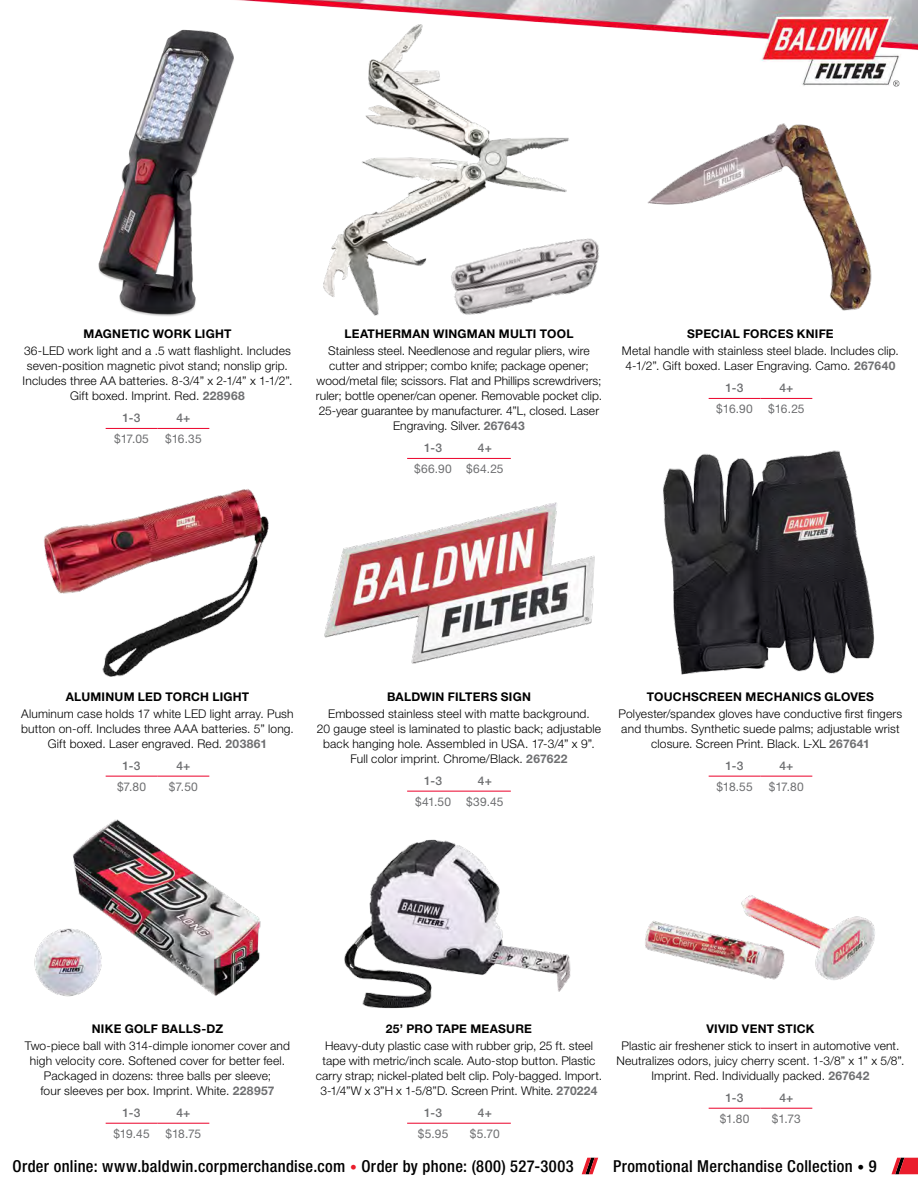
<style>
.page{position:relative;width:918px;height:1188px;background:#fff}
.page>*{position:absolute;margin:0;border:0;box-sizing:border-box;transform-origin:0 0}
.t1{font:500 condensed 16.5px "Helvetica Neue LT Std";letter-spacing:.02em;color:#000}
.t2{font:300 12px/15px "Helvetica Neue LT Std";letter-spacing:.01em;color:#000;text-align:center}
.t3{font:700 12px "Helvetica Neue LT Std";letter-spacing:.02em;color:#000}
.t4{font:12px "Helvetica Neue LT Std";letter-spacing:.01em;color:#6e6f71}
.t5{font:500 12px "Helvetica Neue LT Std";color:#6e6f71}
.s1{font-weight:700;color:#6e6f71}
.s2{font-size:13.5px;color:#ea1d2c}
.s3{font-size:13.5px}
</style>
<div class="page">
<img style="left:105px;top:0;width:813px;height:1175px">
<svg style="left:582px;top:1158px;width:16px;height:16px"></svg>
<svg style="left:892px;top:1158px;width:26px;height:16px"></svg>
<img style="left:98px;top:25px;width:188px;height:292px">
<hr style="left:106px;top:428px;width:52px;height:1px;background:#eb0029">
<hr style="left:158px;top:428px;width:51px;height:1px;background:#eb0029">
<hr style="left:407px;top:458px;width:52px;height:1px;background:#eb0029">
<hr style="left:459px;top:458px;width:52px;height:1px;background:#eb0029">
<hr style="left:709px;top:398px;width:52px;height:1px;background:#eb0029">
<hr style="left:760px;top:398px;width:52px;height:1px;background:#eb0029">
<hr style="left:709px;top:776px;width:52px;height:1px;background:#eb0029">
<hr style="left:760px;top:776px;width:52px;height:1px;background:#eb0029">
<img style="left:44px;top:460px;width:225px;height:232px">
<hr style="left:106px;top:776px;width:52px;height:1px;background:#eb0029">
<hr style="left:158px;top:776px;width:51px;height:1px;background:#eb0029">
<hr style="left:407px;top:1123px;width:52px;height:1px;background:#eb0029">
<hr style="left:459px;top:1123px;width:52px;height:1px;background:#eb0029">
<hr style="left:709px;top:1108px;width:52px;height:1px;background:#eb0029">
<hr style="left:760px;top:1108px;width:52px;height:1px;background:#eb0029">
<img style="left:651px;top:446px;width:233px;height:233px">
<img style="left:644px;top:98px;width:233px;height:233px">
<img style="left:286px;top:20px;width:301px;height:301px">
<img style="left:435px;top:187px;width:193px;height:193px">
<img style="left:34px;top:817px;width:232px;height:197px">
<hr style="left:106px;top:1123px;width:52px;height:1px;background:#eb0029">
<hr style="left:158px;top:1123px;width:51px;height:1px;background:#eb0029">
<img style="left:339px;top:822px;width:233px;height:197px">
<img style="left:644px;top:863px;width:233px;height:146px">
<img style="left:318px;top:495px;width:280px;height:175px">
<hr style="left:407px;top:791px;width:52px;height:1px;background:#eb0029">
<hr style="left:459px;top:791px;width:52px;height:1px;background:#eb0029">
<p class="t3" style="left:84px;top:326px;width:149px">MAGNETIC WORK LIGHT</p>
<p class="t2" style="left:23px;top:343px;width:271px">36-LED work light and a .5 watt flashlight. Includes seven-position magnetic pivot stand; nonslip grip.<br>Includes three AA batteries. 8-3/4” x 2-1/4” x 1-1/2”.<br>Gift boxed. Imprint. Red. <span class="s1">228968</span></p>
<p class="t5" style="left:123px;top:411px;width:19px">1-3</p>
<p class="t5" style="left:176px;top:411px;width:16px">4+</p>
<p class="t4" style="left:114px;top:432px;width:36px">$17.05</p>
<p class="t4" style="left:165px;top:432px;width:38px">$16.35</p>
<p class="t3" style="left:345px;top:326px;width:230px">LEATHERMAN WINGMAN MULTI TOOL</p>
<p class="t2" style="left:316px;top:343px;width:288px">Stainless steel. Needlenose and regular pliers, wire cutter and stripper; combo knife; package opener; wood/metal file; scissors. Flat and Phillips screwdrivers; ruler; bottle opener/can opener. Removable pocket clip.<br>25-year guarantee by manufacturer. 4”L, closed. Laser Engraving. Silver. <span class="s1">267643</span></p>
<p class="t5" style="left:424px;top:441px;width:19px">1-3</p>
<p class="t5" style="left:478px;top:441px;width:16px">4+</p>
<p class="t4" style="left:414px;top:462px;width:91px">$66.90 $64.25</p>
<p class="t3" style="left:687px;top:326px;width:148px">SPECIAL FORCES KNIFE</p>
<p class="t2" style="left:622px;top:343px;width:279px;text-align:left">Metal handle with stainless steel blade. Includes clip.<br>4-1/2”. Gift boxed. Laser Engraving. Camo. <span class="s1">267640</span></p>
<p class="t5" style="left:726px;top:381px;width:19px">1-3</p>
<p class="t5" style="left:779px;top:381px;width:16px">4+</p>
<p class="t4" style="left:716px;top:402px;width:38px">$16.90</p>
<p class="t4" style="left:768px;top:402px;width:38px">$16.25</p>
<p class="t3" style="left:66px;top:689px;width:185px">ALUMINUM LED TORCH LIGHT</p>
<p class="t2" style="left:21px;top:706px;width:274px">Aluminum case holds 17 white LED light array. Push button on-off. Includes three AAA batteries. 5” long.<br>Gift boxed. Laser engraved. Red. <span class="s1">203861</span></p>
<p class="t5" style="left:123px;top:759px;width:19px">1-3</p>
<p class="t5" style="left:176px;top:759px;width:16px">4+</p>
<p class="t4" style="left:117px;top:779px;width:31px">$7.80</p>
<p class="t4" style="left:169px;top:779px;width:31px">$7.50</p>
<p class="t3" style="left:387px;top:689px;width:145px">BALDWIN FILTERS SIGN</p>
<p class="t2" style="left:317px;top:706px;width:286px">Embossed stainless steel with matte background.<br>20 gauge steel is laminated to plastic back; adjustable back hanging hole. Assembled in USA. 17-3/4” x 9”.<br>Full color imprint. Chrome/Black. <span class="s1">267622</span></p>
<p class="t5" style="left:424px;top:774px;width:19px">1-3</p>
<p class="t5" style="left:478px;top:774px;width:16px">4+</p>
<p class="t4" style="left:415px;top:794px;width:38px">$41.50</p>
<p class="t4" style="left:466px;top:794px;width:39px">$39.45</p>
<p class="t3" style="left:647px;top:689px;width:229px">TOUCHSCREEN MECHANICS GLOVES</p>
<p class="t2" style="left:619px;top:706px;width:285px">Polyester/spandex gloves have conductive first fingers and thumbs. Synthetic suede palms; adjustable wrist closure. Screen Print. Black. L-XL <span class="s1">267641</span></p>
<p class="t5" style="left:726px;top:759px;width:19px">1-3</p>
<p class="t5" style="left:779px;top:759px;width:16px">4+</p>
<p class="t4" style="left:716px;top:779px;width:38px">$18.55</p>
<p class="t4" style="left:769px;top:779px;width:36px">$17.80</p>
<p class="t3" style="left:92px;top:1021px;width:133px">NIKE GOLF BALLS-DZ</p>
<p class="t2" style="left:25px;top:1038px;width:267px">Two-piece ball with 314-dimple ionomer cover and high velocity core. Softened cover for better feel.<br>Packaged in dozens: three balls per sleeve;<br>four sleeves per box. Imprint. White. <span class="s1">228957</span></p>
<p class="t5" style="left:123px;top:1106px;width:19px">1-3</p>
<p class="t5" style="left:176px;top:1106px;width:16px">4+</p>
<p class="t4" style="left:113px;top:1126px;width:38px">$19.45</p>
<p class="t4" style="left:166px;top:1126px;width:37px">$18.75</p>
<p class="t3" style="left:386px;top:1021px;width:148px">25’ PRO TAPE MEASURE</p>
<p class="t2" style="left:316px;top:1038px;width:288px">Heavy-duty plastic case with rubber grip, 25 ft. steel tape with metric/inch scale. Auto-stop button. Plastic carry strap; nickel-plated belt clip. Poly-bagged. Import.<br>3-1/4”W x 3”H x 1-5/8”D. Screen Print. White. <span class="s1">270224</span></p>
<p class="t5" style="left:424px;top:1106px;width:19px">1-3</p>
<p class="t5" style="left:478px;top:1106px;width:16px">4+</p>
<p class="t4" style="left:418px;top:1126px;width:32px">$5.95</p>
<p class="t4" style="left:470px;top:1126px;width:31px">$5.70</p>
<p class="t3" style="left:706px;top:1021px;width:110px">VIVID VENT STICK</p>
<p class="t2" style="left:616px;top:1038px;width:290px">Plastic air freshener stick to insert in automotive vent.<br>Neutralizes odors, juicy cherry scent. 1-3/8” x 1” x 5/8”.<br>Imprint. Red. Individually packed. <span class="s1">267642</span></p>
<p class="t5" style="left:726px;top:1091px;width:19px">1-3</p>
<p class="t5" style="left:779px;top:1091px;width:16px">4+</p>
<p class="t4" style="left:720px;top:1111px;width:31px">$1.80</p>
<p class="t4" style="left:772px;top:1111px;width:30px">$1.73</p>
<h1 class="t1" style="left:12px;top:1156px;width:563px">Order online: www.baldwin.corpmerchandise.com <span class="s2">•</span> Order by phone: (800) 527-3003</h1>
<h1 class="t1" style="left:613px;top:1156px;width:265px">Promotional Merchandise Collection <span class="s3">•</span> 9</h1>
</div>
